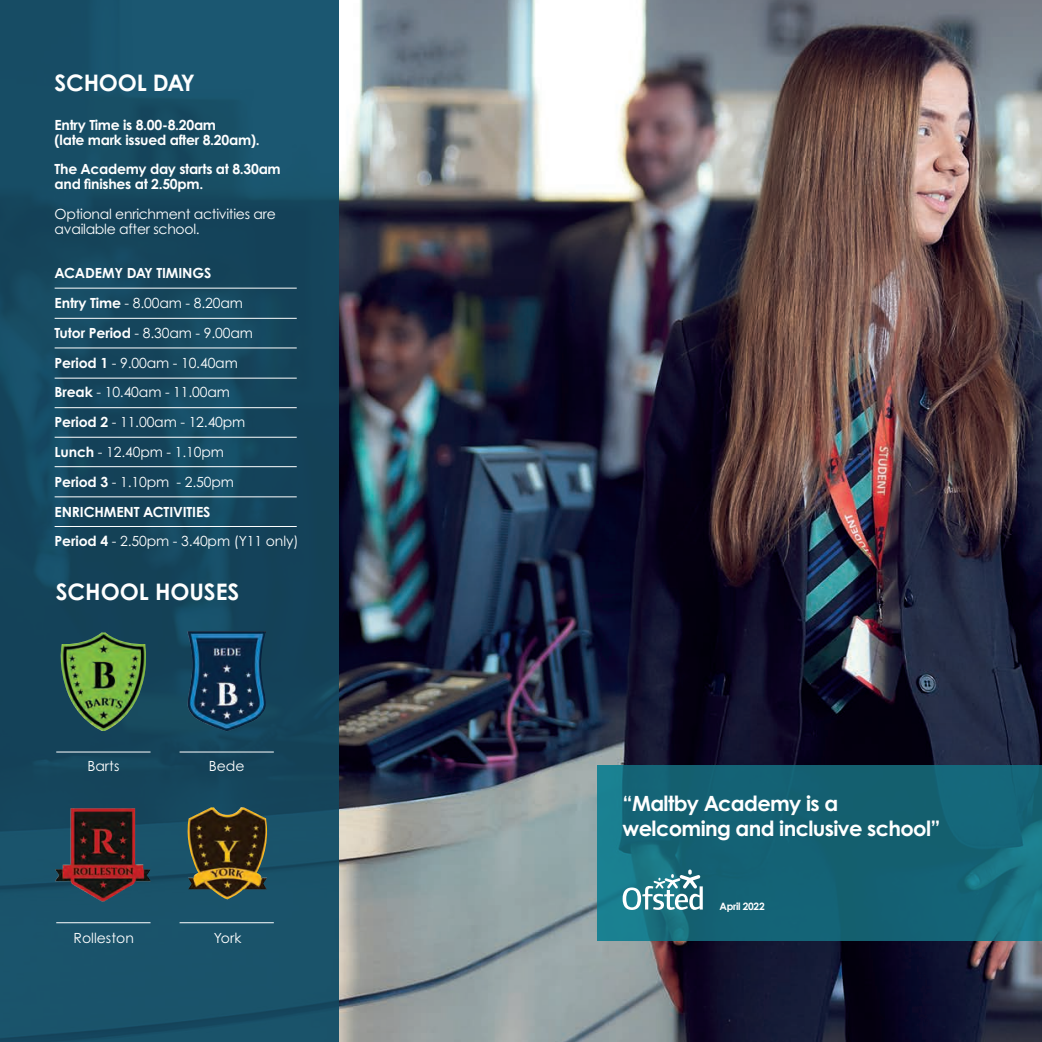
<style>
.page{position:relative;width:1042px;height:1042px;background:#fff}
.page>*{position:absolute;margin:0;border:0;box-sizing:border-box;transform-origin:0 0}
.t1{font:700 22.75px "Century Gothic Pro";letter-spacing:-.005em;color:#fff}
.t2{font:700 21px/25.2px "Century Gothic Pro";letter-spacing:-.03em;color:#fff}
.t3{font:14px/29.8px "Century Gothic Pro";letter-spacing:-.01em;color:#fff}
.t4{font:700 14px/14.9px "Century Gothic Pro";letter-spacing:-.02em;color:#fff}
.t5{font:700 10.15px "Century Gothic Pro";letter-spacing:-.03em;color:#fff}
.s1{font-weight:700}
</style>
<div class="page">
<img style="left:338px;top:0;width:703px;height:1042px">
<hr style="left:1041px;top:0;width:1px;height:1042px;background:#1b5771">
<svg style="left:0;top:0;width:338px;height:1042px;background:#174a61"></svg>
<hr style="left:55px;top:288px;width:242px;height:1px;background:#fff">
<hr style="left:55px;top:318px;width:242px;height:1px;background:#fff">
<hr style="left:55px;top:347px;width:242px;height:1px;background:#fff">
<hr style="left:55px;top:378px;width:242px;height:1px;background:#fff">
<hr style="left:55px;top:407px;width:242px;height:1px;background:#fff">
<hr style="left:55px;top:437px;width:242px;height:1px;background:#fff">
<hr style="left:55px;top:466px;width:242px;height:1px;background:#fff">
<hr style="left:55px;top:496px;width:242px;height:1px;background:#fff">
<hr style="left:55px;top:526px;width:242px;height:1px;background:#fff">
<hr style="left:56px;top:751px;width:95px;height:1px;background:#fff">
<hr style="left:56px;top:922px;width:95px;height:1px;background:#fff">
<hr style="left:180px;top:751px;width:94px;height:1px;background:#fff">
<hr style="left:180px;top:922px;width:94px;height:1px;background:#fff">
<img style="left:58px;top:632px;width:91px;height:99px">
<img style="left:186px;top:631px;width:81px;height:100px">
<img style="left:55px;top:808px;width:96px;height:94px">
<img style="left:185px;top:807px;width:82px;height:92px">
<svg style="left:597px;top:765px;width:445px;height:176px;background:#156577"></svg>
<svg style="left:623px;top:869px;width:80px;height:41px"></svg>
<h1 class="t1" style="left:55px;top:69px;width:142px">SCHOOL DAY</h1>
<p class="t4" style="left:55px;top:117px;width:207px">Entry Time is 8.00-8.20am<br>(late mark issued after 8.20am).</p>
<p class="t4" style="left:55px;top:162px;width:228px">The Academy day starts at 8.30am and finishes at 2.50pm.</p>
<p class="t3" style="left:55px;top:206px;width:223px;line-height:14.9px">Optional enrichment activities are available after school.</p>
<p class="t3" style="left:55px;top:258px;width:245px"><span class="s1">ACADEMY DAY TIMINGS<br>Entry Time</span> - 8.00am - 8.20am<br><span class="s1">Tutor Period</span> - 8.30am - 9.00am<br><span class="s1">Period 1</span> - 9.00am - 10.40am<br><span class="s1">Break</span> - 10.40am - 11.00am<br><span class="s1">Period 2</span> - 11.00am - 12.40pm<br><span class="s1">Lunch</span> - 12.40pm - 1.10pm<br><span class="s1">Period 3</span> - 1.10pm - 2.50pm<br><span class="s1">ENRICHMENT ACTIVITIES<br>Period 4</span> - 2.50pm - 3.40pm (Y11 only)</p>
<h1 class="t1" style="left:56px;top:577px;width:185px">SCHOOL HOUSES</h1>
<p class="t3" style="left:87px;top:750px;width:34px">Barts</p>
<p class="t3" style="left:209px;top:750px;width:37px">Bede</p>
<p class="t3" style="left:73px;top:923px;width:62px">Rolleston</p>
<p class="t3" style="left:214px;top:923px;width:29px">York</p>
<h2 class="t2" style="left:623px;top:790px;width:319px">“Maltby Academy is a welcoming and inclusive school”</h2>
<p class="t5" style="left:719px;top:900px;width:47px">April 2022</p>
</div>
